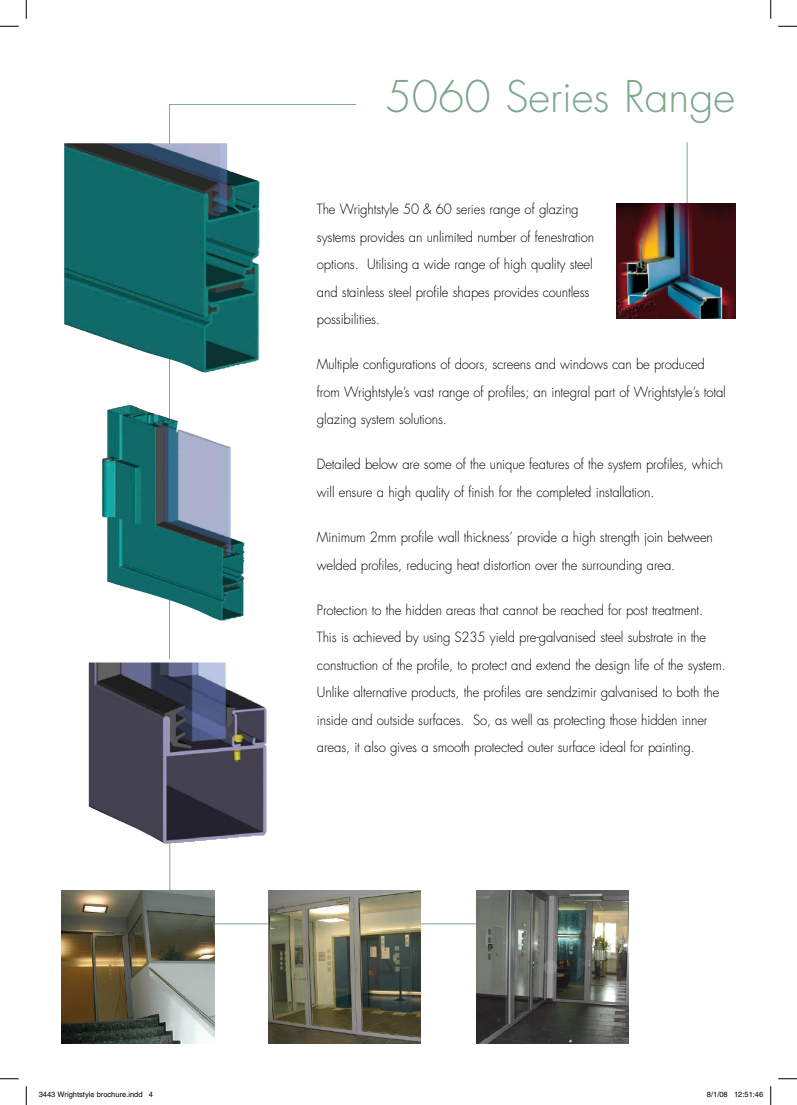
<style>
.page{position:relative;width:797px;height:1105px;background:#fff}
.page>*{position:absolute;margin:0;border:0;box-sizing:border-box;transform-origin:0 0}
.t1{font:300 42.5px "Futura";color:#7fa68e}
.t2{font:300 13.75px/27.5px "Futura";letter-spacing:-.01em;color:#000;scale:.95 1}
.t3{font:7.5px "Helvetica";color:#000}
</style>
<div class="page">
<hr style="left:686px;top:142px;width:1px;height:163px;background:#7fa68e">
<hr style="left:171px;top:923px;width:347px;height:1px;background:#7fa68e">
<hr style="left:169px;top:806px;width:1px;height:100px;background:#7fa68e">
<hr style="left:169px;top:104px;width:1px;height:555px;background:#7fa68e">
<img style="left:101px;top:404px;width:143px;height:217px">
<img style="left:64px;top:143px;width:196px;height:229px">
<img style="left:62px;top:891px;width:152px;height:152px">
<img style="left:268px;top:891px;width:152px;height:152px">
<img style="left:89px;top:662px;width:178px;height:182px">
<hr style="left:170px;top:104px;width:186px;height:1px;background:#7fa68e">
<img style="left:616px;top:203px;width:119px;height:115px">
<img style="left:476px;top:891px;width:153px;height:152px">
<svg style="left:0;top:25px;width:19px;height:2px"></svg>
<svg style="left:778px;top:25px;width:19px;height:2px"></svg>
<svg style="left:0;top:1078px;width:19px;height:1px"></svg>
<svg style="left:778px;top:1078px;width:19px;height:1px"></svg>
<svg style="left:25px;top:0;width:2px;height:19px"></svg>
<svg style="left:25px;top:1086px;width:2px;height:19px"></svg>
<svg style="left:770px;top:0;width:1px;height:19px"></svg>
<svg style="left:770px;top:1086px;width:1px;height:19px"></svg>
<h1 class="t1" style="left:385px;top:69px;width:351px">5060 Series Range</h1>
<p class="t2" style="left:317px;top:195px;width:293px">The Wrightstyle 50 &amp; 60 series range of glazing systems provides an unlimited number of fenestration options. Utilising a wide range of high quality steel and stainless steel profile shapes provides countless possibilities.</p>
<p class="t2" style="left:317px;top:351px;width:432px">Multiple configurations of doors, screens and windows can be produced from Wrightstyle’s vast range of profiles; an integral part of Wrightstyle’s total glazing system solutions.</p>
<p class="t2" style="left:317px;top:451px;width:429px">Detailed below are some of the unique features of the system profiles, which will ensure a high quality of finish for the completed installation.</p>
<p class="t2" style="left:317px;top:524px;width:418px">Minimum 2mm profile wall thickness’ provide a high strength join between welded profiles, reducing heat distortion over the surrounding area.</p>
<p class="t2" style="left:317px;top:596px;width:432px">Protection to the hidden areas that cannot be reached for post treatment.<br>This is achieved by using S235 yield pre-galvanised steel substrate in the construction of the profile, to protect and extend the design life of the system.<br>Unlike alternative products, the profiles are sendzimir galvanised to both the inside and outside surfaces. So, as well as protecting those hidden inner areas, it also gives a smooth protected outer surface ideal for painting.</p>
<p class="t3" style="left:39px;top:1090px;width:116px">3443 Wrightstyle brochure.indd 4</p>
<p class="t3" style="left:707px;top:1090px;width:58px">8/1/08 12:51:46</p>
</div>
